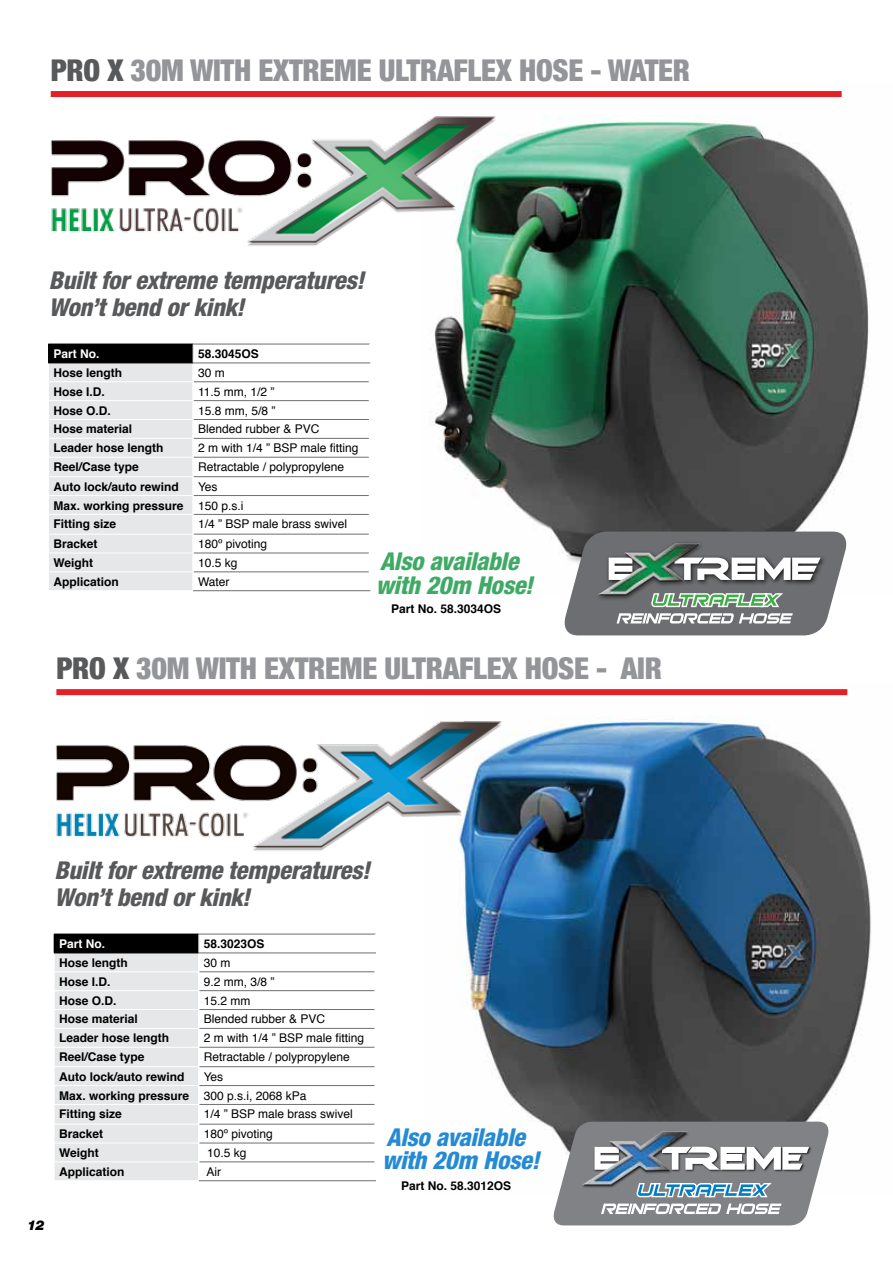
<style>
.page{position:relative;width:893px;height:1263px;background:#fff}
.page>*{position:absolute;margin:0;border:0;box-sizing:border-box;transform-origin:0 0}
.t1{font:900 condensed 30px "Helvetica Neue";letter-spacing:-.01em;color:#939598}
.t2{font:900 condensed 30px "Helvetica Neue";color:#58595b}
.t3{font:italic 800 condensed 24.6px/27px "Helvetica Neue LT Std";letter-spacing:-.01em;color:#58595b}
.t4{font:italic 800 condensed 24.6px/23.5px "Helvetica Neue LT Std";letter-spacing:-.015em;color:#3faa65}
.t5{font:italic 800 condensed 24.6px/23.5px "Helvetica Neue LT Std";letter-spacing:-.015em;color:#258ad4}
.t6{font:italic 900 13.65px "Helvetica Neue LT Std";color:#000}
.t7{font:700 12px/18.9px "Helvetica";color:#000}
.t8{font:12px "Helvetica";color:#000}
.t9{font:700 12px "Helvetica";color:#fff}
.s1{color:#58595b}
.s2{font-weight:400}
</style>
<div class="page">
<img style="left:462px;top:689px;width:409px;height:441px">
<hr style="left:199px;top:971px;width:175px;height:1px;background:#6d6e71">
<hr style="left:199px;top:990px;width:175px;height:1px;background:#6d6e71">
<hr style="left:199px;top:1009px;width:175px;height:1px;background:#6d6e71">
<hr style="left:199px;top:1028px;width:175px;height:1px;background:#6d6e71">
<hr style="left:199px;top:1047px;width:175px;height:1px;background:#6d6e71">
<hr style="left:199px;top:1066px;width:175px;height:1px;background:#6d6e71">
<hr style="left:199px;top:1085px;width:175px;height:1px;background:#6d6e71">
<hr style="left:199px;top:1104px;width:175px;height:1px;background:#6d6e71">
<hr style="left:199px;top:1124px;width:175px;height:1px;background:#6d6e71">
<hr style="left:199px;top:1143px;width:175px;height:1px;background:#6d6e71">
<hr style="left:199px;top:1161px;width:175px;height:1px;background:#6d6e71">
<hr style="left:199px;top:1180px;width:177px;height:1px;background:#6d6e71">
<hr style="left:199px;top:934px;width:176px;height:1px;background:#6d6e71">
<svg style="left:54px;top:934px;width:145px;height:247px"></svg>
<hr style="left:199px;top:953px;width:177px;height:1px;background:#6d6e71">
<div style="left:56px;top:689px;width:791px;height:6px;background:#e41f26"></div>
<img style="left:56px;top:692px;width:461px;height:165px">
<svg style="left:550px;top:1122px;width:282px;height:103px"></svg>
<img style="left:430px;top:116px;width:439px;height:427px">
<hr style="left:194px;top:381px;width:175px;height:1px;background:#6d6e71">
<hr style="left:194px;top:400px;width:175px;height:1px;background:#6d6e71">
<hr style="left:194px;top:419px;width:175px;height:1px;background:#6d6e71">
<hr style="left:194px;top:438px;width:175px;height:1px;background:#6d6e71">
<hr style="left:194px;top:457px;width:175px;height:1px;background:#6d6e71">
<hr style="left:194px;top:476px;width:175px;height:1px;background:#6d6e71">
<hr style="left:194px;top:495px;width:175px;height:1px;background:#6d6e71">
<hr style="left:194px;top:514px;width:175px;height:1px;background:#6d6e71">
<hr style="left:194px;top:534px;width:175px;height:1px;background:#6d6e71">
<hr style="left:194px;top:553px;width:175px;height:1px;background:#6d6e71">
<hr style="left:194px;top:572px;width:175px;height:1px;background:#6d6e71">
<hr style="left:193px;top:590px;width:177px;height:1px;background:#6d6e71">
<hr style="left:193px;top:344px;width:177px;height:1px;background:#6d6e71">
<svg style="left:48px;top:344px;width:146px;height:247px"></svg>
<hr style="left:193px;top:363px;width:177px;height:1px;background:#6d6e71">
<div style="left:51px;top:91px;width:791px;height:6px;background:#e41f26"></div>
<img style="left:51px;top:116px;width:460px;height:151px">
<svg style="left:560px;top:531px;width:290px;height:104px"></svg>
<h1 class="t2" style="left:51px;top:52px;width:17px">PRO</h1>
<h1 class="t1" style="left:107px;top:52px;width:584px"><span class="s1">X</span> 30M WITH EXTREME ULTRAFLEX HOSE - WATER</h1>
<h2 class="t3" style="left:49px;top:267px;width:317px">Built for extreme temperatures!<br>Won’t bend or kink!</h2>
<p class="t9" style="left:53px;top:344px;width:48px">Part No.</p>
<p class="t7" style="left:198px;top:344px;width:62px">58.3045OS</p>
<p class="t7" style="left:53px;top:363px;width:70px">Hose length</p>
<p class="t8" style="left:198px;top:363px;width:28px">30 m</p>
<p class="t7" style="left:53px;top:382px;width:53px">Hose I.D.</p>
<p class="t8" style="left:198px;top:382px;width:78px">11.5 mm, 1/2 ”</p>
<p class="t7" style="left:53px;top:401px;width:59px">Hose O.D.</p>
<p class="t8" style="left:198px;top:401px;width:79px">15.8 mm, 5/8 ”</p>
<p class="t7" style="left:53px;top:420px;width:80px">Hose material</p>
<p class="t8" style="left:198px;top:420px;width:123px">Blended rubber &amp; PVC</p>
<p class="t7" style="left:53px;top:439px;width:112px">Leader hose length</p>
<p class="t8" style="left:198px;top:439px;width:162px">2 m with 1/4 ” BSP male fitting</p>
<p class="t7" style="left:53px;top:458px;width:87px">Reel/Case type</p>
<p class="t8" style="left:198px;top:458px;width:148px">Retractable / polypropylene</p>
<p class="t7" style="left:53px;top:477px;width:127px">Auto lock/auto rewind</p>
<p class="t7" style="left:53px;top:477px;width:191px;text-indent:145px"><span class="s2">Yes<br></span>Max. working pressure <span class="s2">150 p.s.i<br></span>Fitting size</p>
<p class="t8" style="left:198px;top:515px;width:151px">1/4 ” BSP male brass swivel</p>
<p class="t7" style="left:53px;top:535px;width:46px">Bracket</p>
<p class="t8" style="left:198px;top:535px;width:71px">180º pivoting</p>
<p class="t7" style="left:53px;top:553px;width:41px">Weight</p>
<p class="t8" style="left:198px;top:553px;width:41px">10.5 kg</p>
<p class="t7" style="left:53px;top:572px;width:67px">Application</p>
<p class="t8" style="left:198px;top:572px;width:33px">Water</p>
<h2 class="t4" style="left:376px;top:550px;width:159px">Also available with 20m Hose!</h2>
<p class="t7" style="left:391px;top:599px;width:112px">Part No. 58.3034OS</p>
<h1 class="t2" style="left:56px;top:650px;width:17px">PRO</h1>
<h1 class="t1" style="left:113px;top:650px;width:523px"><span class="s1">X</span> 30M WITH EXTREME ULTRAFLEX HOSE - AIR</h1>
<h2 class="t3" style="left:55px;top:857px;width:317px">Built for extreme temperatures!<br>Won’t bend or kink!</h2>
<p class="t9" style="left:59px;top:934px;width:48px">Part No.</p>
<p class="t7" style="left:204px;top:934px;width:62px">58.3023OS</p>
<p class="t7" style="left:59px;top:953px;width:70px">Hose length</p>
<p class="t8" style="left:204px;top:953px;width:28px">30 m</p>
<p class="t7" style="left:59px;top:972px;width:53px">Hose I.D.</p>
<p class="t8" style="left:204px;top:972px;width:72px">9.2 mm, 3/8 ”</p>
<p class="t7" style="left:59px;top:991px;width:59px">Hose O.D.</p>
<p class="t8" style="left:204px;top:991px;width:48px">15.2 mm</p>
<p class="t7" style="left:59px;top:1010px;width:80px">Hose material</p>
<p class="t8" style="left:204px;top:1010px;width:123px">Blended rubber &amp; PVC</p>
<p class="t7" style="left:59px;top:1029px;width:112px">Leader hose length</p>
<p class="t8" style="left:204px;top:1029px;width:162px">2 m with 1/4 ” BSP male fitting</p>
<p class="t7" style="left:59px;top:1048px;width:87px">Reel/Case type</p>
<p class="t8" style="left:204px;top:1048px;width:148px">Retractable / polypropylene</p>
<p class="t7" style="left:59px;top:1067px;width:127px">Auto lock/auto rewind</p>
<p class="t7" style="left:59px;top:1067px;width:249px;text-indent:145px"><span class="s2">Yes<br></span>Max. working pressure <span class="s2">300 p.s.i, 2068 kPa<br></span>Fitting size</p>
<p class="t8" style="left:204px;top:1105px;width:151px">1/4 ” BSP male brass swivel</p>
<p class="t7" style="left:59px;top:1124px;width:46px">Bracket</p>
<p class="t8" style="left:204px;top:1125px;width:71px">180º pivoting</p>
<p class="t7" style="left:59px;top:1143px;width:41px">Weight</p>
<p class="t8" style="left:207px;top:1143px;width:41px">10.5 kg</p>
<p class="t7" style="left:59px;top:1162px;width:67px">Application</p>
<p class="t8" style="left:206px;top:1162px;width:16px">Air</p>
<p class="t6" style="left:27px;top:1217px;width:19px">12</p>
<h2 class="t5" style="left:382px;top:1125px;width:159px">Also available with 20m Hose!</h2>
<p class="t7" style="left:401px;top:1177px;width:112px">Part No. 58.3012OS</p>
</div>
